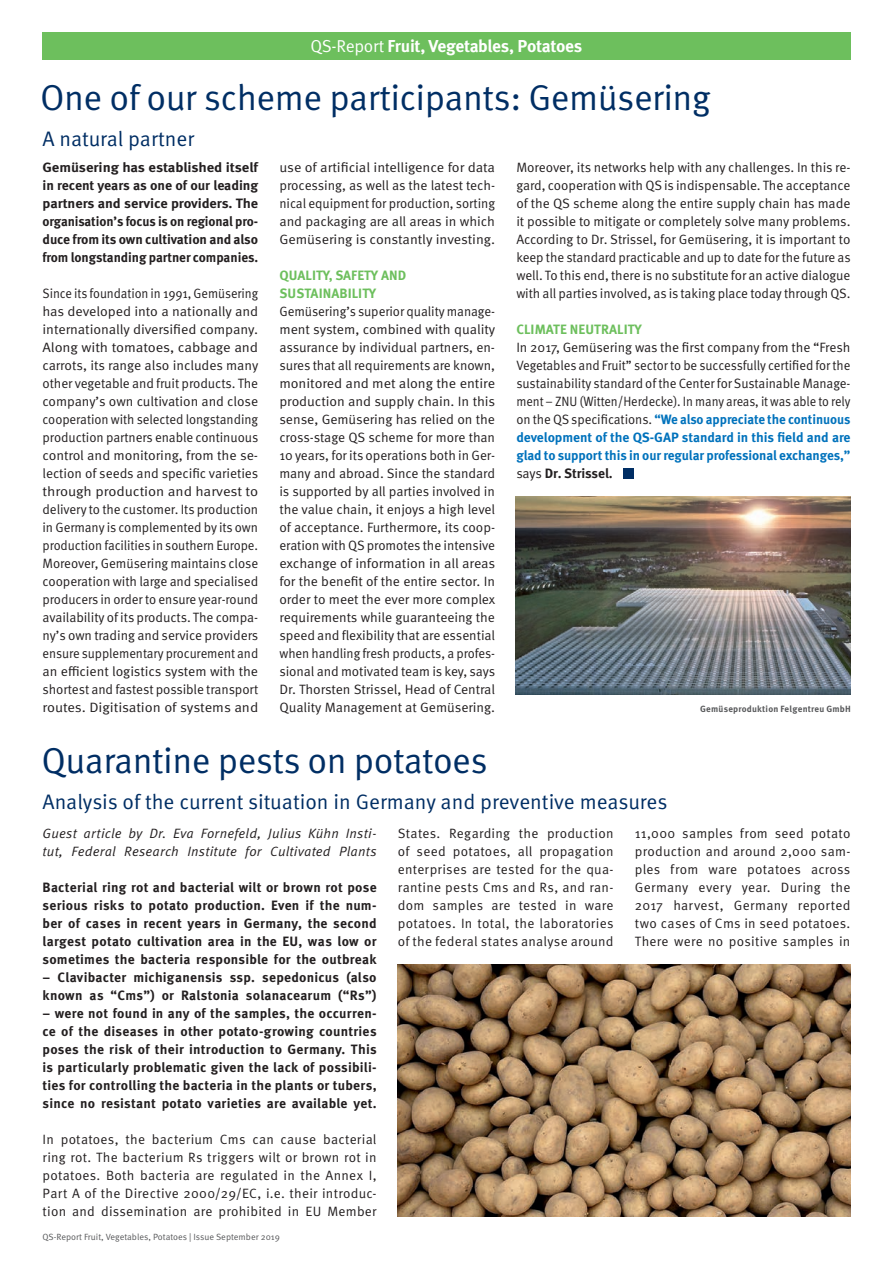
<style>
.page{position:relative;width:893px;height:1263px;background:#fff}
.page>*{position:absolute;margin:0;border:0;box-sizing:border-box;transform-origin:0 0}
.t1{font:36px "Meta OT Norm";letter-spacing:-.015em;color:#002e64}
.t2{font:21px "Meta OT Norm";color:#002e64}
.t3{font:700 17.25px "Meta OT";letter-spacing:-.02em;color:#fff}
.t4{font:13.5px/18px "Meta OT Norm";letter-spacing:-.005em;color:#231f20;text-align:justify}
.t5{font:13.5px/18px "Meta OT Norm";letter-spacing:-.005em;color:#231f20;text-align:justify;scale:.93 1}
.t6{font:13.5px/18px "Meta OT Norm";letter-spacing:-.005em;color:#231f20;text-align:justify;scale:.96 1}
.t7{font:700 13.5px/18px "Meta OT";letter-spacing:.015em;color:#231f20;text-align:justify}
.t8{font:700 13.5px/18px "Meta OT";letter-spacing:.015em;color:#231f20;text-align:justify;scale:1.08 1}
.t9{font:700 13.5px/18px "Meta OT";letter-spacing:-.01em;color:#0072bc;text-align:justify;scale:.96 1}
.t10{font:13.5px/18px "Meta OT Norm";letter-spacing:-.005em;color:#231f20;text-align:justify;scale:1.06 1}
.t11{font:13.5px/18px "Meta OT Norm Ita";letter-spacing:.015em;color:#231f20}
.t12{font:700 13.5px/18px "Meta OT";letter-spacing:.005em;color:#6dbf5d}
.t13{font:9px "Meta OT Norm";color:#57585a}
.t14{font:700 9px "Meta OT";letter-spacing:.025em;color:#57585a}
.s1{font-family:"Meta OT Norm";font-weight:400}
.s2{font-family:"Meta OT Norm";font-weight:400;color:#231f20}
.s3{color:#231f20}
</style>
<div class="page">
<div style="left:42px;top:33px;width:808px;height:27px;background:#6dbf5d"></div>
<img style="left:398px;top:964px;width:452px;height:252px">
<img style="left:516px;top:496px;width:334px;height:198px">
<div style="left:623px;top:468px;width:11px;height:10px;background:#002e64"></div>
<p class="t3" style="left:311px;top:36px;width:273px"><span class="s1">QS-Report</span> Fruit, Vegetables, Potatoes</p>
<h1 class="t1" style="left:40px;top:76px;width:672px">One of our scheme participants: Gemüsering</h1>
<h2 class="t2" style="left:43px;top:126px;width:153px">A natural partner</h2>
<p class="t8" style="left:43px;top:159px;width:201px">Gemüsering has established itself in recent years as one of our leading partners and service providers. The organisation’s focus is on regional pro&shy;duce from its own cultivation and also from longstanding partner companies.</p>
<p class="t5" style="left:43px;top:285px;width:234px">Since its foundation in 1991, Gemüsering has developed into a nationally and internationally diversified company.<br>Along with tomatoes, cabbage and carrots, its range also includes many other vegetable and fruit products. The company’s own cultivation and close cooperation with selected longstanding production partners enable continuous control and monitoring, from the se&shy;lection of seeds and specific varieties through production and harvest to delivery to the customer. Its production in Germany is complemented by its own production facilities in southern Europe.<br>Moreover, Gemüsering maintains close cooperation with large and specialised producers in order to ensure year-round availability of its products. The compa&shy;ny’s own trading and service providers ensure supplementary procurement and an efficient logistics system with the shortest and fastest possible transport routes. Digitisation of systems and</p>
<p class="t10" style="left:279px;top:159px;width:205px">use of artificial intelligence for data processing, as well as the latest tech&shy;nical equipment for production, sorting and packaging are all areas in which Gemüsering is constantly investing.</p>
<p class="t12" style="left:279px;top:267px;width:128px">QUALITY, SAFETY AND<br>SUSTAINABILITY</p>
<p class="t6" style="left:279px;top:303px;width:226px">Gemüsering’s superior quality manage&shy;ment system, combined with quality assurance by individual partners, en&shy;sures that all requirements are known, monitored and met along the entire production and supply chain. In this sense, Gemüsering has relied on the cross-stage QS scheme for more than 10 years, for its operations both in Ger&shy;many and abroad. Since the standard is supported by all parties involved in the value chain, it enjoys a high level of acceptance. Furthermore, its coop&shy;eration with QS promotes the intensive exchange of information in all areas for the benefit of the entire sector. In order to meet the ever more complex requirements while guaranteeing the speed and flexibility that are essential when handling fresh products, a profes&shy;sional and motivated team is key, says Dr. Thorsten Strissel, Head of Central Quality Management at Gemüsering.</p>
<h1 class="t1" style="left:41px;top:740px;width:448px">Quarantine pests on potatoes</h1>
<p class="t4" style="left:516px;top:159px;width:336px">Moreover, its networks help with any challenges. In this re&shy;gard, cooperation with QS is indispensable. The acceptance of the QS scheme along the entire supply chain has made it possible to mitigate or completely solve many problems.<br>According to Dr. Strissel, for Gemüsering, it is important to keep the standard practicable and up to date for the future as well. To this end, there is no substitute for an active dialogue with all parties involved, as is taking place today through QS.</p>
<p class="t12" style="left:516px;top:321px;width:127px">CLIMATE NEUTRALITY</p>
<p class="t4" style="left:516px;top:339px;width:336px">In 2017, Gemüsering was the first company from the “Fresh Vegetables and Fruit” sector to be successfully certified for the sustainability standard of the Center for Sustainable Manage&shy;ment – ZNU (Witten/Herdecke). In many areas, it was able to rely</p>
<p class="t9" style="left:516px;top:411px;width:350px"><span class="s2">on the QS specifications.</span> “We also appreciate the continuous development of the QS-GAP standard in this field and are glad to support this in our regular professional exchanges,” <span class="s2">says</span> <span class="s3">Dr. Strissel.</span></p>
<p class="t14" style="left:700px;top:704px;width:152px">Gemüseproduktion Felgentreu GmbH</p>
<h2 class="t2" style="left:43px;top:790px;width:626px">Analysis of the current situation in Germany and preventive measures</h2>
<p class="t11" style="left:43px;top:825px;width:336px">Guest article by Dr. Eva Fornefeld, Julius Kühn Insti&shy;tut, Federal Research Institute for Cultivated Plants</p>
<p class="t7" style="left:43px;top:879px;width:336px">Bacterial ring rot and bacterial wilt or brown rot pose serious risks to potato production. Even if the num&shy;ber of cases in recent years in Germany, the second largest potato cultivation area in the EU, was low or sometimes the bacteria responsible for the outbreak</p>
<p class="t7" style="left:43px;top:969px;width:336px">– Clavibacter michiganensis ssp. sepedonicus (also known as “Cms”) or Ralstonia solanacearum (“Rs”)</p>
<p class="t7" style="left:43px;top:1005px;width:336px">– were not found in any of the samples, the occurren&shy;ce of the diseases in other potato-growing countries poses the risk of their introduction to Germany. This is particularly problematic given the lack of possibili&shy;ties for controlling the bacteria in the plants or tubers, since no resistant potato varieties are available yet.</p>
<p class="t4" style="left:43px;top:1131px;width:336px">In potatoes, the bacterium Cms can cause bacterial ring rot. The bacterium Rs triggers wilt or brown rot in potatoes. Both bacteria are regulated in the Annex I, Part A of the Directive 2000/29/EC, i.e. their introduc&shy;tion and dissemination are prohibited in EU Member</p>
<p class="t13" style="left:43px;top:1232px;width:239px">QS-Report Fruit, Vegetables, Potatoes | Issue September 2019</p>
<p class="t4" style="left:398px;top:825px;width:217px">States. Regarding the production of seed potatoes, all propagation enterprises are tested for the qua&shy;rantine pests Cms and Rs, and ran&shy;dom samples are tested in ware potatoes. In total, the laboratories of the federal states analyse around</p>
<p class="t4" style="left:635px;top:825px;width:217px">11,000 samples from seed potato production and around 2,000 sam&shy;ples from ware potatoes across Germany every year. During the 2017 harvest, Germany reported two cases of Cms in seed potatoes.<br>There were no positive samples in</p>
</div>
